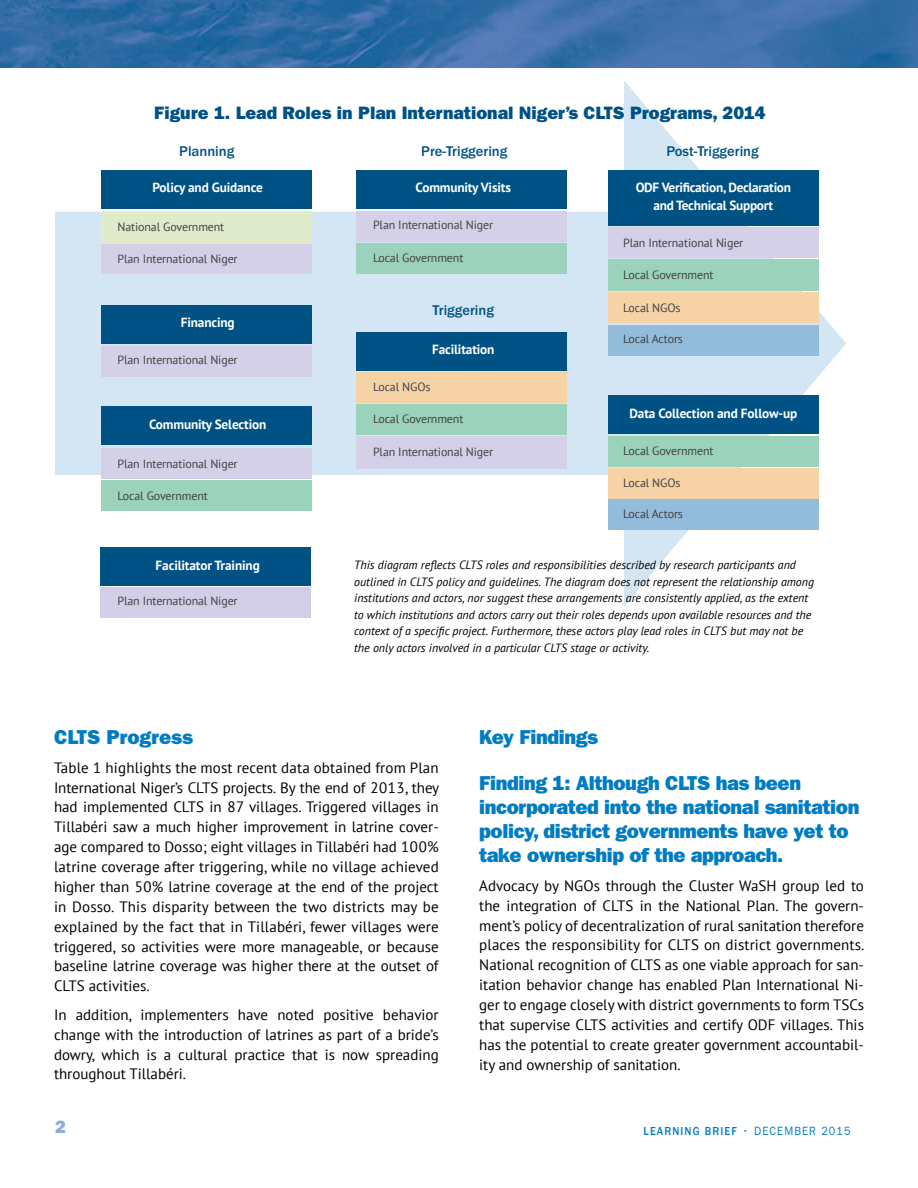
<style>
.page{position:relative;width:918px;height:1188px;background:#fff}
.page>*{position:absolute;margin:0;border:0;box-sizing:border-box;transform-origin:0 0}
.t1{font:20.25px/24px "ITC Franklin Gothic Std Hvy";letter-spacing:-.02em;color:#007cc3}
.t2{font:20.25px "ITC Franklin Gothic Std Hvy";color:#007cc3}
.t3{font:18px "ITC Franklin Gothic Std Hvy";color:#005285}
.t4{font:18px "ITC Franklin Gothic Std Hvy";color:#88afdd}
.t5{font:15px/19.8px "PT Sans";color:#000;text-align:justify}
.t6{font:500 14.55px "ITC Franklin Gothic Std";color:#005285}
.t7{font:700 13.35px/17.9px "PT Sans";letter-spacing:-.01em;color:#fff;text-align:center}
.t8{font:italic 12px/16.5px "PT Sans";color:#000}
.t9{font:12px "PT Sans";letter-spacing:-.01em;color:#414042}
.t10{font:500 12px "ITC Franklin Gothic Std";letter-spacing:.1em;color:#007cc3;scale:.9 1}
.s1{font-weight:400}
</style>
<div class="page">
<img style="left:0;top:0;width:918px;height:67px">
<svg style="left:55px;top:82px;width:791px;height:524px"></svg>
<div style="left:100px;top:587px;width:211px;height:31px;background:#d3cee7"></div>
<div style="left:608px;top:436px;width:211px;height:30px;background:#9bd2bb"></div>
<div style="left:101px;top:406px;width:211px;height:39px;background:#005285"></div>
<div style="left:100px;top:547px;width:211px;height:39px;background:#005285"></div>
<div style="left:101px;top:346px;width:211px;height:30px;background:#d4d0e8"></div>
<div style="left:101px;top:305px;width:211px;height:39px;background:#005285"></div>
<div style="left:101px;top:211px;width:211px;height:31px;background:#e0ebcb"></div>
<div style="left:101px;top:170px;width:211px;height:39px;background:#005285"></div>
<div style="left:356px;top:170px;width:211px;height:39px;background:#005285"></div>
<div style="left:356px;top:211px;width:211px;height:31px;background:#d4d0e8"></div>
<div style="left:356px;top:243px;width:211px;height:31px;background:#9bd2bb"></div>
<div style="left:608px;top:259px;width:211px;height:32px;background:#9bd2bb"></div>
<div style="left:608px;top:395px;width:211px;height:39px;background:#005285"></div>
<div style="left:608px;top:292px;width:211px;height:31px;background:#f6d3a7"></div>
<div style="left:608px;top:468px;width:211px;height:30px;background:#f6d3a7"></div>
<div style="left:608px;top:227px;width:211px;height:30px;background:#d4d0e8"></div>
<div style="left:608px;top:499px;width:211px;height:31px;background:#93bcdb"></div>
<div style="left:608px;top:170px;width:211px;height:56px;background:#005285"></div>
<div style="left:101px;top:448px;width:211px;height:31px;background:#d4d0e8"></div>
<div style="left:356px;top:437px;width:211px;height:32px;background:#d4d0e8"></div>
<div style="left:356px;top:372px;width:211px;height:31px;background:#f6d3a7"></div>
<div style="left:356px;top:405px;width:211px;height:30px;background:#9bd2bb"></div>
<div style="left:356px;top:332px;width:211px;height:39px;background:#005285"></div>
<div style="left:608px;top:325px;width:211px;height:30px;background:#93bcdb"></div>
<div style="left:101px;top:245px;width:211px;height:29px;background:#d4d0e8"></div>
<p class="t3" style="left:154px;top:102px;width:613px">Figure 1. Lead Roles in Plan International Niger’s CLTS Programs, 2014</p>
<p class="t6" style="left:179px;top:143px;width:57px">Planning</p>
<p class="t6" style="left:421px;top:143px;width:88px">Pre-Triggering</p>
<p class="t6" style="left:666px;top:143px;width:94px">Post-Triggering</p>
<p class="t7" style="left:416px;top:178px;width:97px">Community Visits</p>
<p class="t9" style="left:373px;top:217px;width:122px">Plan International Niger</p>
<p class="t9" style="left:373px;top:250px;width:92px">Local Government</p>
<p class="t7" style="left:636px;top:178px;width:157px">ODF Verification, Declaration and Technical Support</p>
<p class="t9" style="left:623px;top:235px;width:122px">Plan International Niger</p>
<p class="t9" style="left:623px;top:267px;width:92px">Local Government</p>
<p class="t9" style="left:623px;top:300px;width:59px">Local NGOs</p>
<p class="t9" style="left:623px;top:331px;width:61px">Local Actors</p>
<p class="t7" style="left:153px;top:178px;width:112px">Policy and Guidance</p>
<p class="t9" style="left:118px;top:219px;width:108px">National Government</p>
<p class="t9" style="left:118px;top:251px;width:122px">Plan International Niger</p>
<p class="t6" style="left:433px;top:302px;width:63px">Triggering</p>
<p class="t7" style="left:432px;top:340px;width:64px">Facilitation</p>
<p class="t7" style="left:181px;top:314px;width:55px">Financing</p>
<p class="t9" style="left:118px;top:352px;width:122px">Plan International Niger</p>
<p class="t7" style="left:149px;top:416px;width:119px">Community Selection</p>
<p class="t9" style="left:118px;top:456px;width:122px">Plan International Niger</p>
<p class="t9" style="left:118px;top:488px;width:92px">Local Government</p>
<p class="t7" style="left:156px;top:556px;width:106px">Facilitator Training</p>
<p class="t9" style="left:118px;top:593px;width:122px">Plan International Niger</p>
<p class="t9" style="left:373px;top:379px;width:59px">Local NGOs</p>
<p class="t9" style="left:373px;top:411px;width:92px">Local Government</p>
<p class="t9" style="left:373px;top:444px;width:122px">Plan International Niger</p>
<p class="t7" style="left:629px;top:404px;width:169px">Data Collection and Follow-up</p>
<p class="t9" style="left:623px;top:443px;width:92px">Local Government</p>
<p class="t9" style="left:623px;top:475px;width:59px">Local NGOs</p>
<p class="t9" style="left:623px;top:506px;width:61px">Local Actors</p>
<p class="t8" style="left:354px;top:556px;width:461px">This diagram reflects CLTS roles and responsibilities described by research participants and outlined in CLTS policy and guidelines. The diagram does not represent the relationship among institutions and actors, nor suggest these arrangements are consistently applied, as the extent to which institutions and actors carry out their roles depends upon available resources and the context of a specific project. Furthermore, these actors play lead roles in CLTS but may not be the only actors involved in a particular CLTS stage or activity.</p>
<h1 class="t2" style="left:54px;top:725px;width:141px">CLTS Progress</h1>
<p class="t5" style="left:54px;top:757px;width:387px">Table 1 highlights the most recent data obtained from Plan International Niger’s CLTS projects. By the end of 2013, they had implemented CLTS in 87 villages. Triggered villages in Tillabéri saw a much higher improvement in latrine cover&shy;age compared to Dosso; eight villages in Tillabéri had 100% latrine coverage after triggering, while no village achieved higher than 50% latrine coverage at the end of the project in Dosso. This disparity between the two districts may be explained by the fact that in Tillabéri, fewer villages were triggered, so activities were more manageable, or because baseline latrine coverage was higher there at the outset of CLTS activities.</p>
<p class="t5" style="left:54px;top:1004px;width:386px">In addition, implementers have noted positive behavior change with the introduction of latrines as part of a bride’s dowry, which is a cultural practice that is now spreading throughout Tillabéri.</p>
<h1 class="t1" style="left:479px;top:725px;width:120px">Key Findings</h1>
<h1 class="t1" style="left:479px;top:771px;width:382px">Finding 1: Although CLTS has been incorporated into the national sanitation policy, district governments have yet to take ownership of the approach.</h1>
<p class="t5" style="left:479px;top:875px;width:387px">Advocacy by NGOs through the Cluster WaSH group led to the integration of CLTS in the National Plan. The govern&shy;ment’s policy of decentralization of rural sanitation therefore places the responsibility for CLTS on district governments.<br>National recognition of CLTS as one viable approach for san&shy;itation behavior change has enabled Plan International Ni&shy;ger to engage closely with district governments to form TSCs that supervise CLTS activities and certify ODF villages. This has the potential to create greater government accountabil&shy;ity and ownership of sanitation.</p>
<p class="t4" style="left:55px;top:1116px;width:12px">2</p>
<p class="t10" style="left:644px;top:1124px;width:231px">LEARNING BRIEF <span class="s1">• DECEMBER 2015</span></p>
</div>
